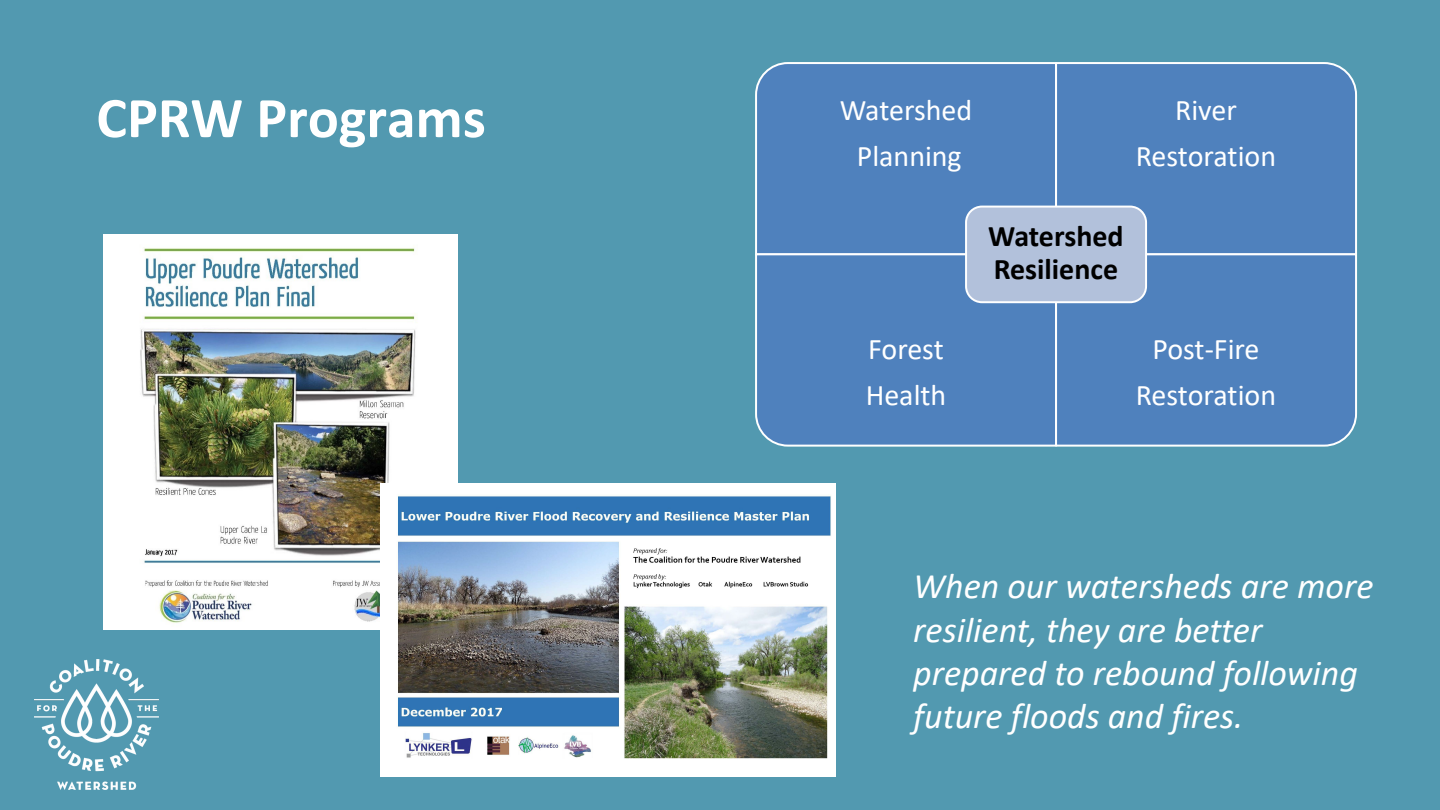
<style>
.page{position:relative;width:1440px;height:810px;background:#5299b0}
.page>*{position:absolute;margin:0;border:0;box-sizing:border-box;transform-origin:0 0}
.t1{font:700 58px "Calibri";color:#fff}
.t2{font:italic 36px/43.2px "Calibri";color:#fff}
.t3{font:30px "Calibri";color:#fff}
.t4{font:700 30px/32.9px "Calibri";color:#000}
</style>
<div class="page">
<img style="left:34px;top:660px;width:125px;height:129px">
<div style="left:755px;top:62px;width:299px;height:190px;background:#4f81bd"></div>
<div style="left:1054px;top:62px;width:303px;height:190px;background:#4f81bd"></div>
<div style="left:755px;top:252px;width:299px;height:195px;background:#4f81bd"></div>
<div style="left:1054px;top:252px;width:303px;height:195px;background:#4f81bd"></div>
<div style="left:965px;top:206px;width:182px;height:97px;background:#b2c1db;border:2px solid #fff;border-radius:16px"></div>
<img style="left:103px;top:234px;width:354px;height:396px">
<img style="left:381px;top:483px;width:454px;height:294px">
<h2 class="t1" style="left:96px;top:77px;width:391px">CPRW Programs</h2>
<p class="t3" style="left:840px;top:90px;width:134px">Watershed</p>
<p class="t3" style="left:857px;top:135px;width:106px">Planning</p>
<p class="t3" style="left:1175px;top:90px;width:63px">River</p>
<p class="t3" style="left:1136px;top:135px;width:142px">Restoration</p>
<p class="t4" style="left:988px;top:219px;width:137px">Watershed<br>Resilience</p>
<p class="t3" style="left:868px;top:329px;width:77px">Forest</p>
<p class="t3" style="left:866px;top:374px;width:82px">Health</p>
<p class="t3" style="left:1152px;top:329px;width:109px">Post-Fire</p>
<p class="t3" style="left:1136px;top:374px;width:142px">Restoration</p>
<p class="t2" style="left:913px;top:563px;width:462px">When our watersheds are more resilient, they are better prepared to rebound following future floods and fires.</p>
</div>
